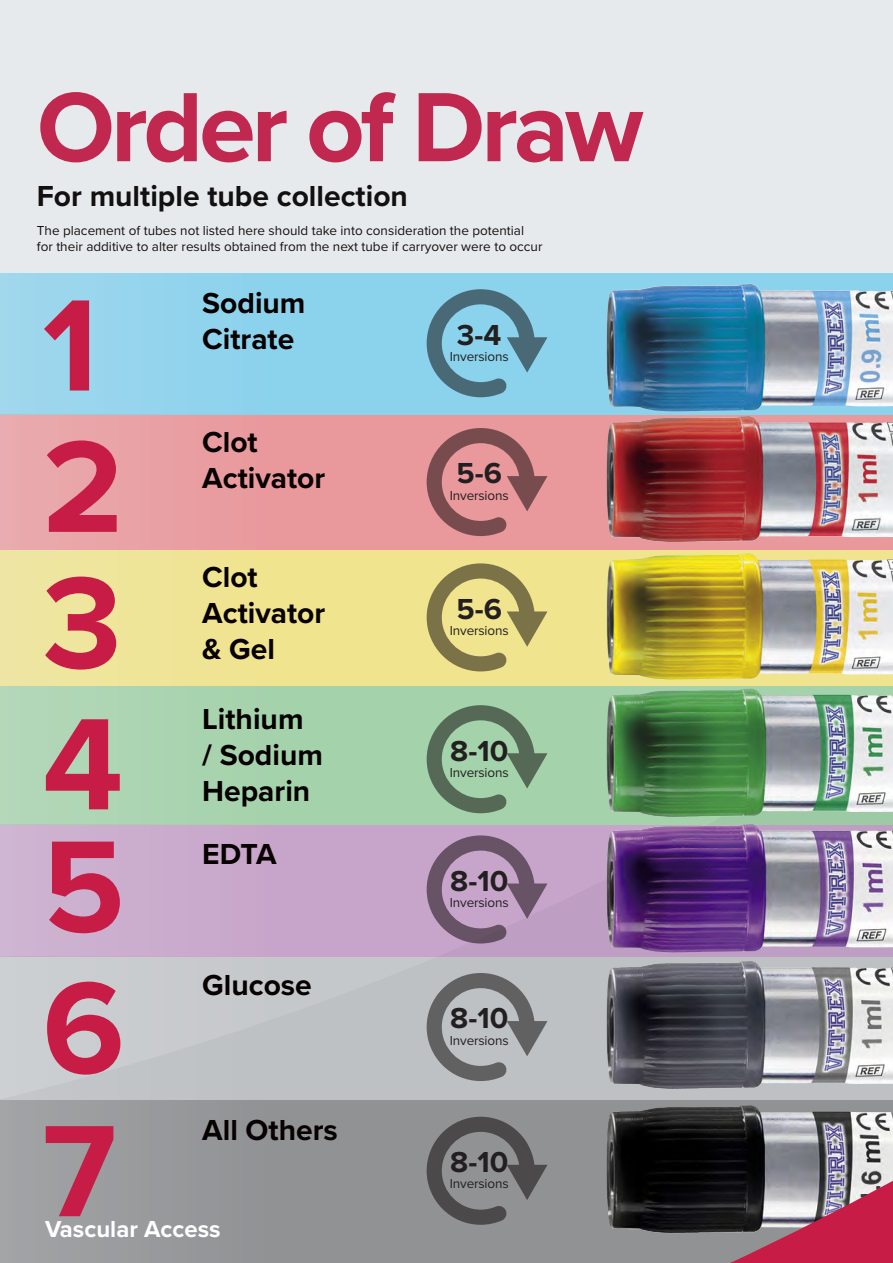
<style>
.page{position:relative;width:893px;height:1263px;background:#e7eaec}
.page>*{position:absolute;margin:0;border:0;box-sizing:border-box;transform-origin:0 0}
.t1{font:700 135px/277.5px "Proxima Nova";color:#c61c46}
.t2{font:700 102px "Proxima Nova";letter-spacing:-.04em;color:#c61c46}
.t3{font:700 30px/36px "Proxima Nova";color:#070101}
.t4{font:700 30px "Proxima Nova";color:#231f20}
.t5{font:700 24px "Proxima Nova";color:#fff}
.t6{font:13.5px/16.2px "Proxima Nova";color:#070101}
.t7{font:13.5px "Proxima Nova";letter-spacing:-.01em;color:#231f20}
</style>
<div class="page">
<svg style="left:0;top:824px;width:607px;height:33px;fill:#c7a7ca"></svg>
<div style="left:0;top:686px;width:893px;height:138px;background:linear-gradient(to right,#aed6b4,#9dcda4)"></div>
<div style="left:0;top:550px;width:893px;height:136px;background:linear-gradient(to right,#efe59a,#f0e489)"></div>
<div style="left:0;top:415px;width:893px;height:135px;background:linear-gradient(to right,#e9a2a6,#e99498)"></div>
<div style="left:0;top:273px;width:893px;height:142px;background:linear-gradient(to right,#96d5ed,#86d1ed)"></div>
<svg style="left:427px;top:289px;width:120px;height:108px"></svg>
<svg style="left:427px;top:428px;width:120px;height:108px"></svg>
<svg style="left:427px;top:563px;width:120px;height:108px"></svg>
<svg style="left:427px;top:705px;width:120px;height:108px"></svg>
<svg style="left:427px;top:835px;width:120px;height:22px"></svg>
<img style="left:607px;top:284px;width:286px;height:127px">
<img style="left:607px;top:416px;width:286px;height:126px">
<img style="left:607px;top:553px;width:286px;height:126px">
<img style="left:607px;top:689px;width:286px;height:128px">
<img style="left:607px;top:824px;width:286px;height:33px">
<svg style="left:0;top:857px;width:893px;height:406px"></svg>
<h2 class="t2" style="left:37px;top:51px;width:608px">Order of Draw</h2>
<h3 class="t3" style="left:37px;top:177px;width:373px">For multiple tube collection</h3>
<p class="t6" style="left:37px;top:221px;width:507px">The placement of tubes not listed here should take into consideration the potential for their additive to alter results obtained from the next tube if carryover were to occur</p>
<h1 class="t1" style="left:43px;top:204px;width:81px">1<br>3</h1>
<h1 class="t1" style="left:43px;top:345px;width:83px">2<br>4</h1>
<h1 class="t1" style="left:43px;top:745px;width:84px">5</h1>
<h3 class="t3" style="left:202px;top:284px;width:105px">Sodium<br>Citrate</h3>
<h3 class="t3" style="left:202px;top:423px;width:125px">Clot<br>Activator</h3>
<h3 class="t3" style="left:202px;top:558px;width:125px">Clot<br>Activator &amp; Gel</h3>
<h3 class="t3" style="left:202px;top:700px;width:122px">Lithium<br>/ Sodium<br>Heparin</h3>
<h3 class="t3" style="left:202px;top:835px;width:76px">EDTA</h3>
<h3 class="t3" style="left:202px;top:966px;width:111px">Glucose</h3>
<h1 class="t1" style="left:43px;top:953px;width:84px;line-height:143.1px">6<br>7</h1>
<h3 class="t5" style="left:45px;top:1211px;width:177px">Vascular Access</h3>
<h3 class="t3" style="left:202px;top:1112px;width:137px">All Others</h3>
<h3 class="t4" style="left:457px;top:312px;width:46px">3-4</h3>
<p class="t7" style="left:450px;top:346px;width:60px">Inversions</p>
<h3 class="t4" style="left:456px;top:451px;width:47px">5-6</h3>
<p class="t7" style="left:450px;top:485px;width:60px">Inversions</p>
<h3 class="t4" style="left:456px;top:586px;width:47px">5-6</h3>
<p class="t7" style="left:450px;top:620px;width:60px">Inversions</p>
<h3 class="t4" style="left:450px;top:728px;width:60px">8-10</h3>
<p class="t7" style="left:450px;top:762px;width:60px">Inversions</p>
<h3 class="t4" style="left:450px;top:858px;width:60px">8-10</h3>
<p class="t7" style="left:450px;top:892px;width:60px">Inversions</p>
<h3 class="t4" style="left:450px;top:996px;width:60px">8-10</h3>
<p class="t7" style="left:450px;top:1030px;width:60px">Inversions</p>
<h3 class="t4" style="left:450px;top:1140px;width:60px">8-10</h3>
<p class="t7" style="left:450px;top:1174px;width:60px">Inversions</p>
</div>
